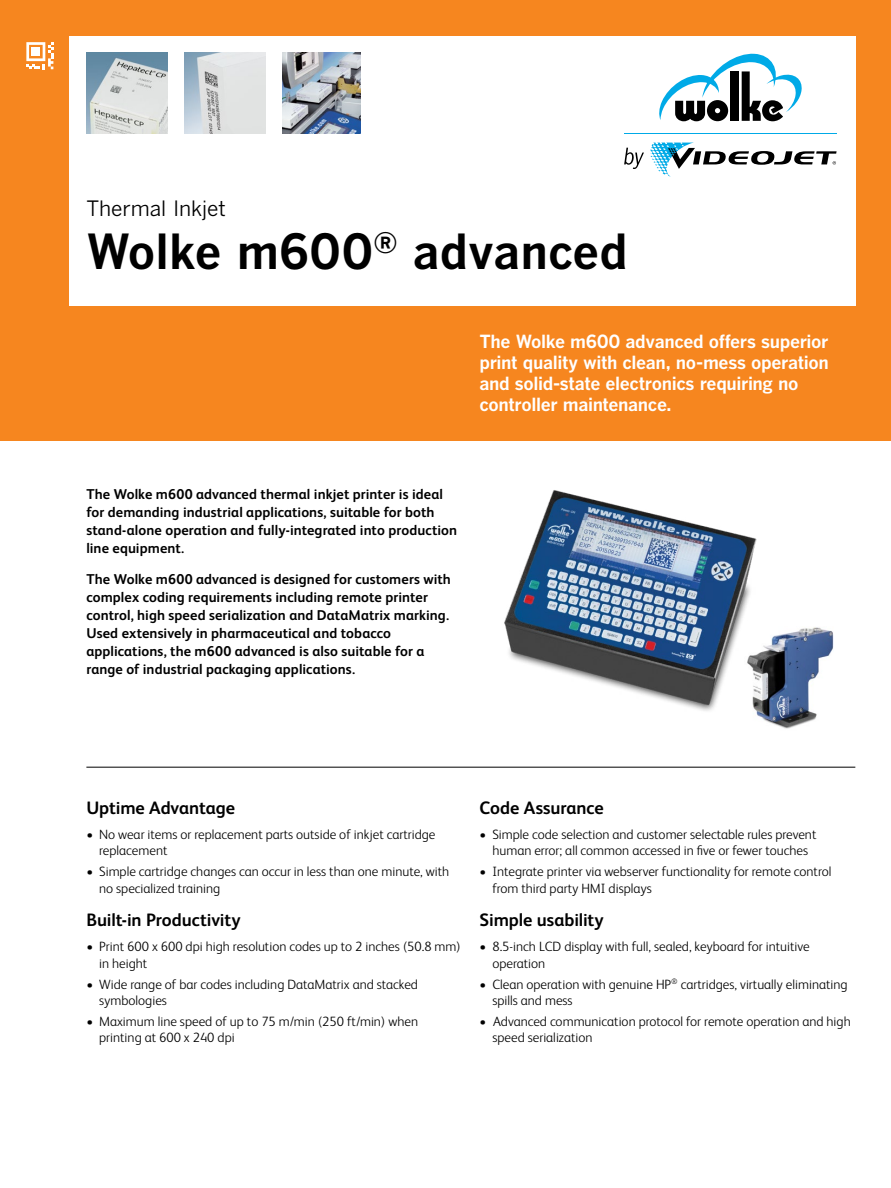
<style>
.page{position:relative;width:891px;height:1188px;background:#fff}
.page>*{position:absolute;margin:0;border:0;box-sizing:border-box;transform-origin:0 0}
.t1{font:700 48px "Benton Gothic";color:#000}
.t2{font:21px "Benton Gothic";letter-spacing:-.01em;color:#000}
.t3{font:700 18px/21px "Benton Gothic";letter-spacing:-.02em;color:#fff}
.t4{font:700 18px "FS Albert Pro";letter-spacing:-.005em;color:#000}
.t5{font:700 14.25px/18px "FS Albert Pro";letter-spacing:.005em;color:#000}
.t6{font:300 13.5px/16.5px "FS Albert Pro";color:#000}
</style>
<div class="page">
<div style="left:0;top:0;width:891px;height:441px;background:#f6861f"></div>
<div style="left:69px;top:36px;width:786px;height:270px;background:#fff"></div>
<svg style="left:26px;top:42px;width:27px;height:27px"></svg>
<svg style="left:650px;top:143px;width:187px;height:34px"></svg>
<svg style="left:659px;top:54px;width:143px;height:67px"></svg>
<hr style="left:624px;top:133px;width:213px;height:1px;background:#00aae7">
<svg style="left:624px;top:148px;width:20px;height:21px"></svg>
<hr style="left:86px;top:767px;width:769px;height:1px;background:#000">
<img style="left:185px;top:53px;width:81px;height:81px">
<img style="left:504px;top:490px;width:253px;height:221px">
<img style="left:283px;top:53px;width:78px;height:81px">
<img style="left:86px;top:53px;width:81px;height:81px">
<img style="left:745px;top:627px;width:89px;height:102px">
<h2 class="t2" style="left:86px;top:197px;width:141px">Thermal Inkjet</h2>
<h1 class="t1" style="left:86px;top:224px;width:543px">Wolke m600<sup>®</sup> advanced</h1>
<h3 class="t3" style="left:480px;top:332px;width:351px">The Wolke m600 advanced offers superior print quality with clean, no-mess operation and solid-state electronics requiring no controller maintenance.</h3>
<p class="t5" style="left:86px;top:484px;width:372px">The Wolke m600 advanced thermal inkjet printer is ideal for demanding industrial applications, suitable for both stand-alone operation and fully-integrated into production line equipment.</p>
<p class="t5" style="left:86px;top:569px;width:366px">The Wolke m600 advanced is designed for customers with complex coding requirements including remote printer control, high speed serialization and DataMatrix marking.<br>Used extensively in pharmaceutical and tobacco applications, the m600 advanced is also suitable for a range of industrial packaging applications.</p>
<h3 class="t4" style="left:86px;top:795px;width:150px">Uptime Advantage</h3>
<p class="t6" style="left:99px;top:825px;width:338px;text-indent:-13px">• No wear items or replacement parts outside of inkjet cartridge replacement</p>
<p class="t6" style="left:99px;top:862px;width:352px;text-indent:-13px">• Simple cartridge changes can occur in less than one minute, with no specialized training</p>
<h3 class="t4" style="left:86px;top:907px;width:156px">Built-in Productivity</h3>
<p class="t6" style="left:99px;top:938px;width:363px;text-indent:-13px">• Print 600 x 600 dpi high resolution codes up to 2 inches (50.8 mm) in height</p>
<p class="t6" style="left:99px;top:975px;width:320px;text-indent:-13px">• Wide range of bar codes including DataMatrix and stacked symbologies</p>
<p class="t6" style="left:99px;top:1012px;width:320px;text-indent:-13px">• Maximum line speed of up to 75 m/min (250 ft/min) when printing at 600 x 240 dpi</p>
<h3 class="t4" style="left:480px;top:795px;width:125px">Code Assurance</h3>
<p class="t6" style="left:480px;top:825px;width:338px;text-align:center">• Simple code selection and customer selectable rules prevent human error; all common accessed in five or fewer touches</p>
<p class="t6" style="left:492px;top:862px;width:341px;text-indent:-13px">• Integrate printer via webserver functionality for remote control from third party HMI displays</p>
<h3 class="t4" style="left:480px;top:907px;width:126px">Simple usability</h3>
<p class="t6" style="left:492px;top:938px;width:319px;text-indent:-13px">• 8.5-inch LCD display with full, sealed, keyboard for intuitive operation</p>
<p class="t6" style="left:492px;top:975px;width:357px;text-indent:-13px">• Clean operation with genuine HP<sup>®</sup> cartridges, virtually eliminating spills and mess</p>
<p class="t6" style="left:492px;top:1012px;width:360px;text-indent:-13px">• Advanced communication protocol for remote operation and high speed serialization</p>
</div>
